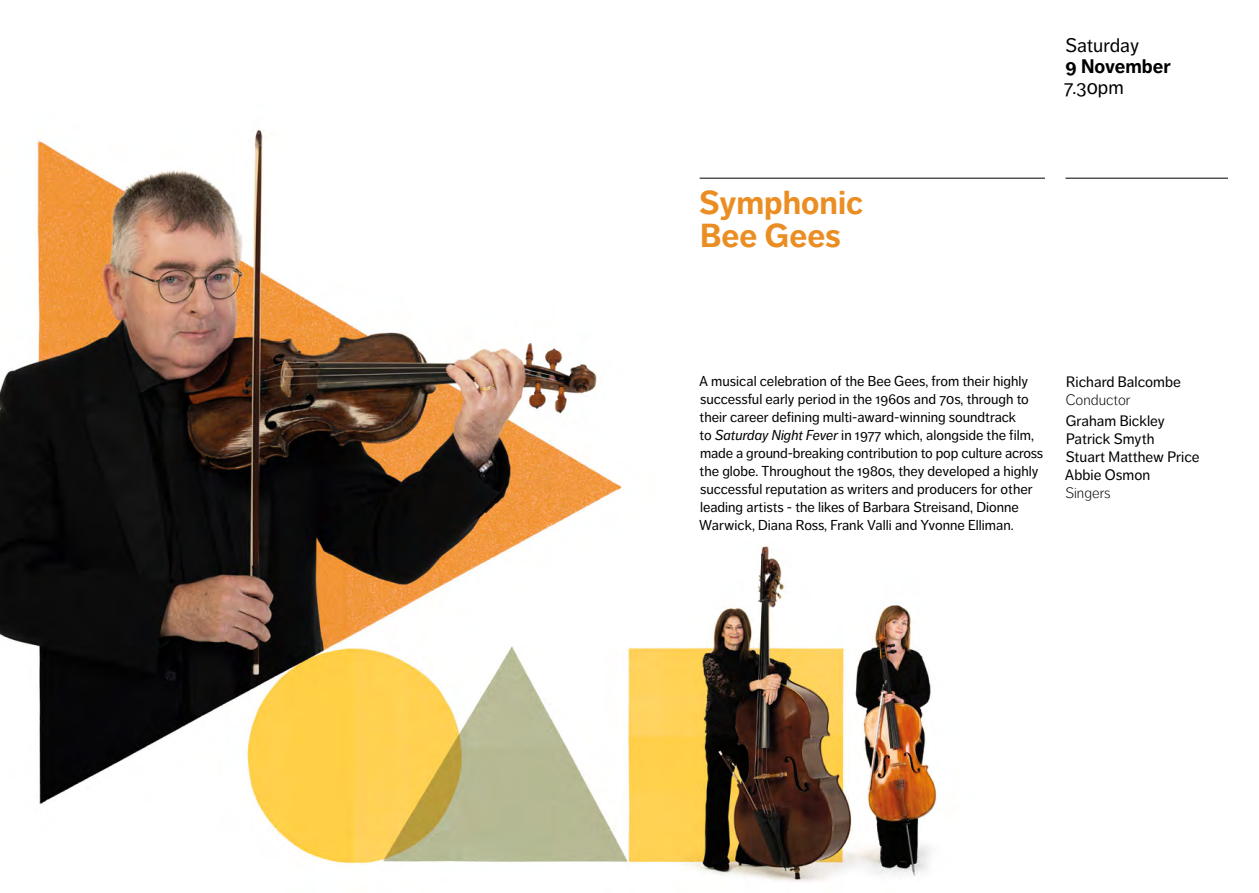
<style>
.page{position:relative;width:1259px;height:893px;background:#fff}
.page>*{position:absolute;margin:0;border:0;box-sizing:border-box;transform-origin:0 0}
.t1{font:700 33px/33px "Dagny Pro";color:#ea8e23}
.t2{font:19.5px "Dagny Pro";color:#000}
.t3{font:700 19.5px "Dagny Pro";color:#000}
.t4{font:15px/18px "Dagny Pro";color:#000}
.t5{font:300 15px "Dagny Pro";color:#000}
.t6{font:14.25px/18px "Dagny Pro";color:#000}
.s1{font-style:italic}
</style>
<div class="page">
<img style="left:0;top:129px;width:974px;height:753px">
<hr style="left:699px;top:178px;width:346px;height:1px;background:#000">
<hr style="left:1065px;top:178px;width:163px;height:1px;background:#000">
<svg style="left:0;top:648px;width:629px;height:213px"></svg>
<h1 class="t1" style="left:699px;top:187px;width:165px">Symphonic<br>Bee Gees</h1>
<h2 class="t2" style="left:1065px;top:34px;width:75px">Saturday</h2>
<h2 class="t3" style="left:1065px;top:55px;width:107px">9 November</h2>
<h2 class="t2" style="left:1064px;top:76px;width:61px">7.30pm</h2>
<p class="t6" style="left:699px;top:372px;width:346px">A musical celebration of the Bee Gees, from their highly successful early period in the 1960s and 70s, through to their career defining multi-award-winning soundtrack<br>to <span class="s1">Saturday Night Fever</span> in 1977 which, alongside the film, made a ground-breaking contribution to pop culture across the globe. Throughout the 1980s, they developed a highly successful reputation as writers and producers for other leading artists - the likes of Barbara Streisand, Dionne Warwick, Diana Ross, Frank Valli and Yvonne Elliman.</p>
<p class="t4" style="left:1066px;top:373px;width:116px">Richard Balcombe</p>
<p class="t5" style="left:1065px;top:391px;width:66px">Conductor</p>
<p class="t4" style="left:1065px;top:412px;width:136px">Graham Bickley<br>Patrick Smyth<br>Stuart Matthew Price<br>Abbie Osmon</p>
<p class="t5" style="left:1065px;top:484px;width:47px">Singers</p>
</div>
